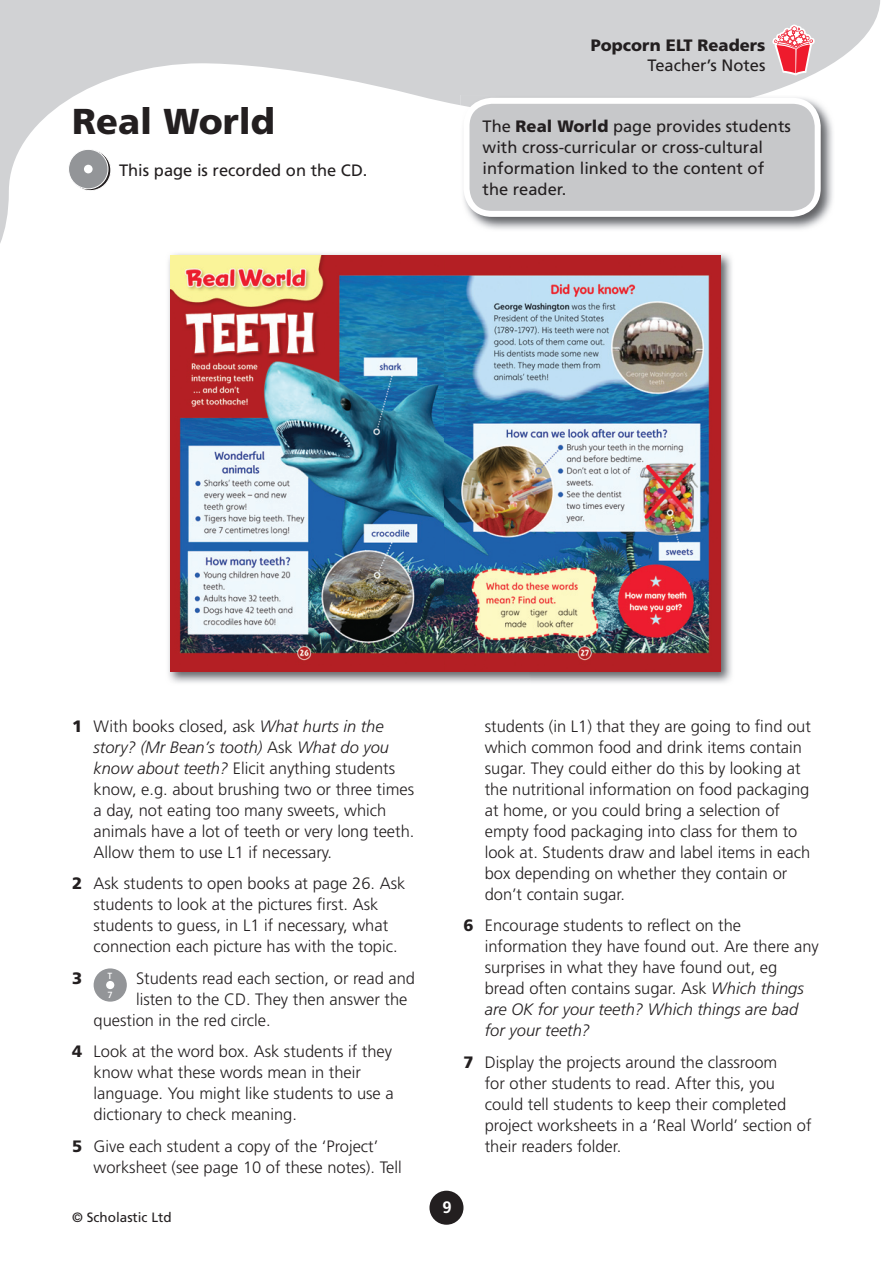
<style>
.page{position:relative;width:893px;height:1263px;background:#fff}
.page>*{position:absolute;margin:0;border:0;box-sizing:border-box;transform-origin:0 0}
.t1{font:900 36px "Frutiger";color:#231f20}
.t2{font:300 16.5px/21px "Frutiger";color:#231f20}
.t3{font:16.5px/21px "Frutiger";color:#231f20}
.t4{font:900 16.5px "Frutiger";color:#231f20}
.t5{font:700 16.5px "Frutiger";color:#fff}
.t6{font:13.5px "Frutiger";color:#231f20}
.t7{font:500 9px/19.8px "Faricy New";color:#fff}
.s1{font-weight:900}
.s2{font-style:italic}
</style>
<div class="page">
<svg style="left:0;top:0;width:880px;height:243px"></svg>
<div style="left:429px;top:1191px;width:34px;height:34px;background:#231f20;border-radius:50%"></div>
<svg style="left:772px;top:25px;width:43px;height:51px;background:#e8949c"></svg>
<img style="left:461px;top:95px;width:378px;height:141px">
<img style="left:461px;top:95px;width:299px;height:23px">
<div style="left:466px;top:101px;width:352px;height:113px;background:#c7c8ca;border-radius:26px"></div>
<div style="left:463px;top:98px;width:358px;height:119px;border:6px solid #fff;border-radius:26px"></div>
<div style="left:94px;top:968px;width:33px;height:34px;background:#939598;border-radius:50%"></div>
<div style="left:107px;top:982px;width:7px;height:6px;background:#fff;border-radius:50%"></div>
<div style="left:106px;top:981px;width:8px;height:8px;border:2px solid #fff;border-radius:50%"></div>
<svg style="left:70px;top:150px;width:41px;height:41px"></svg>
<div style="left:69px;top:149px;width:42px;height:42px;border:1px solid #fff;border-radius:50%"></div>
<div style="left:69px;top:149px;width:39px;height:40px;background:#939598;border-radius:50%"></div>
<div style="left:68px;top:149px;width:41px;height:40px;border:1px solid #fff;border-radius:50%"></div>
<div style="left:84px;top:165px;width:9px;height:8px;background:#fff;border-radius:50%"></div>
<img style="left:168px;top:253px;width:564px;height:430px">
<img style="left:170px;top:255px;width:274px;height:417px">
<img style="left:444px;top:255px;width:277px;height:417px">
<h1 class="t1" style="left:72px;top:100px;width:204px">Real World</h1>
<p class="t3" style="left:119px;top:159px;width:250px">This page is recorded on the CD.</p>
<p class="t4" style="left:591px;top:35px;width:176px">Popcorn ELT Readers</p>
<p class="t3" style="left:647px;top:54px;width:119px">Teacher’s Notes</p>
<p class="t3" style="left:483px;top:116px;width:310px">The <span class="s1">Real World</span> page provides students with cross-curricular or cross-cultural information linked to the content of the reader.</p>
<p class="t2" style="left:94px;top:715px;width:322px;text-indent:-21px"><span class="s1">1</span> With books closed, ask <span class="s2">What hurts in the story? (Mr Bean’s tooth)</span> Ask <span class="s2">What do you know about teeth?</span> Elicit anything students know, e.g. about brushing two or three times a day, not eating too many sweets, which animals have a lot of teeth or very long teeth.<br>Allow them to use L1 if necessary.</p>
<p class="t2" style="left:94px;top:873px;width:313px;text-indent:-21px"><span class="s1">2</span> Ask students to open books at page 26. Ask students to look at the pictures first. Ask students to guess, in L1 if necessary, what connection each picture has with the topic.</p>
<p class="t4" style="left:72px;top:968px;width:12px">3</p>
<p class="t7" style="left:108px;top:965px;width:6px">T<br>7</p>
<p class="t2" style="left:136px;top:967px;width:281px">Students read each section, or read and</p>
<p class="t2" style="left:136px;top:988px;width:273px">listen to the CD. They then answer the</p>
<p class="t2" style="left:94px;top:1009px;width:179px">question in the red circle.</p>
<p class="t2" style="left:94px;top:1041px;width:302px;text-indent:-21px"><span class="s1">4</span> Look at the word box. Ask students if they know what these words mean in their language. You might like students to use a dictionary to check meaning.</p>
<p class="t2" style="left:94px;top:1135px;width:310px;text-indent:-21px"><span class="s1">5</span> Give each student a copy of the ‘Project’ worksheet (see page 10 of these notes). Tell</p>
<p class="t6" style="left:72px;top:1210px;width:101px">© Scholastic Ltd</p>
<p class="t2" style="left:485px;top:715px;width:328px">students (in L1) that they are going to find out which common food and drink items contain sugar. They could either do this by looking at the nutritional information on food packaging at home, or you could bring a selection of empty food packaging into class for them to look at. Students draw and label items in each box depending on whether they contain or don’t contain sugar.</p>
<p class="t2" style="left:485px;top:915px;width:336px;text-indent:-21px"><span class="s1">6</span> Encourage students to reflect on the information they have found out. Are there any surprises in what they have found out, eg bread often contains sugar. Ask <span class="s2">Which things are OK for your teeth? Which things are bad for your teeth?</span></p>
<p class="t2" style="left:485px;top:1051px;width:328px;text-indent:-21px"><span class="s1">7</span> Display the projects around the classroom<br>for other students to read. After this, you could tell students to keep their completed project worksheets in a ‘Real World’ section of their readers folder.</p>
<p class="t5" style="left:442px;top:1198px;width:11px">9</p>
</div>
